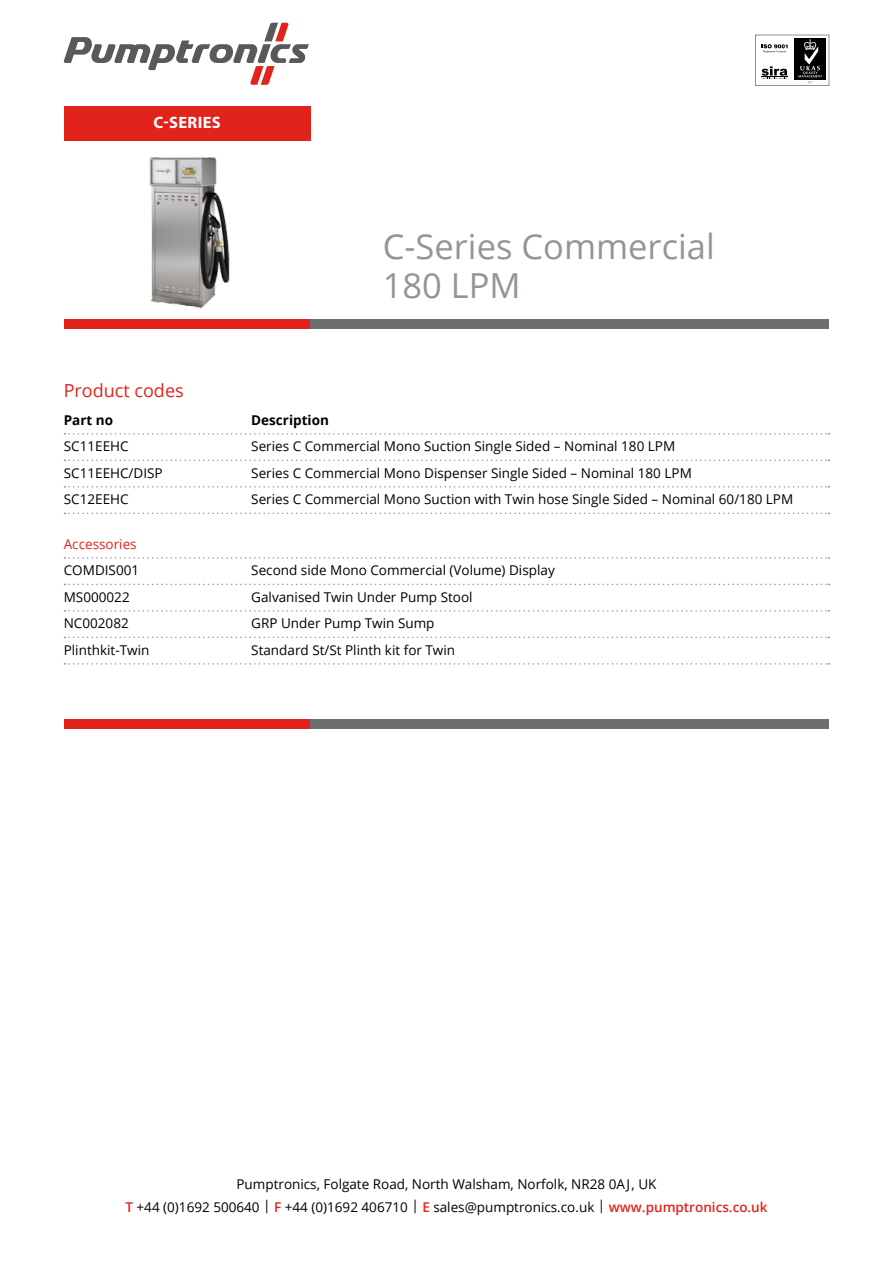
<style>
.page{position:relative;width:893px;height:1263px;background:#fff}
.page>*{position:absolute;margin:0;border:0;box-sizing:border-box;transform-origin:0 0}
.t1{font:34.5px/39px "Open Sans";color:#939598}
.t2{font:18px "Open Sans";color:#e2231b}
.t3{font:700 16.5px "Myriad Pro";letter-spacing:.02em;color:#fff}
.t4{font:13.5px/22.5px "Open Sans";color:#000;text-align:center}
.t5{font:700 13.5px "Open Sans";color:#000}
.t6{font:13.5px "Open Sans";color:#e2231b}
.s1{font-weight:600;color:#e2231b}
</style>
<div class="page">
<div style="left:64px;top:319px;width:246px;height:10px;background:#e2231b"></div>
<div style="left:310px;top:319px;width:519px;height:10px;background:#6d6e71"></div>
<svg style="left:64px;top:23px;width:245px;height:62px"></svg>
<div style="left:64px;top:106px;width:246px;height:35px;background:#e2231b"></div>
<svg style="left:755px;top:35px;width:74px;height:51px"></svg>
<div style="left:64px;top:719px;width:246px;height:10px;background:#e2231b"></div>
<div style="left:310px;top:719px;width:519px;height:10px;background:#6d6e71"></div>
<svg style="left:65px;top:433px;width:764px;height:2px"></svg>
<svg style="left:65px;top:460px;width:764px;height:1px"></svg>
<svg style="left:65px;top:486px;width:764px;height:2px"></svg>
<svg style="left:65px;top:513px;width:764px;height:1px"></svg>
<svg style="left:65px;top:557px;width:764px;height:2px"></svg>
<svg style="left:65px;top:584px;width:764px;height:1px"></svg>
<svg style="left:65px;top:610px;width:764px;height:2px"></svg>
<svg style="left:65px;top:637px;width:764px;height:1px"></svg>
<svg style="left:65px;top:663px;width:764px;height:2px"></svg>
<img style="left:149px;top:157px;width:81px;height:152px">
<p class="t3" style="left:153px;top:112px;width:69px">C-SERIES</p>
<h1 class="t1" style="left:383px;top:226px;width:334px">C-Series Commercial<br>180 LPM</h1>
<h2 class="t2" style="left:64px;top:378px;width:121px">Product codes</h2>
<p class="t5" style="left:64px;top:410px;width:51px">Part no</p>
<p class="t5" style="left:251px;top:410px;width:79px">Description</p>
<p class="t4" style="left:64px;top:435px;width:66px">SC11EEHC</p>
<p class="t4" style="left:251px;top:435px;width:425px">Series C Commercial Mono Suction Single Sided – Nominal 180 LPM</p>
<p class="t4" style="left:64px;top:461px;width:100px">SC11EEHC/DISP</p>
<p class="t4" style="left:251px;top:461px;width:442px">Series C Commercial Mono Dispenser Single Sided – Nominal 180 LPM</p>
<p class="t4" style="left:64px;top:488px;width:66px">SC12EEHC</p>
<p class="t4" style="left:251px;top:488px;width:543px">Series C Commercial Mono Suction with Twin hose Single Sided – Nominal 60/180 LPM</p>
<p class="t6" style="left:64px;top:534px;width:74px">Accessories</p>
<p class="t4" style="left:64px;top:559px;width:77px">COMDIS001</p>
<p class="t4" style="left:251px;top:559px;width:305px">Second side Mono Commercial (Volume) Display</p>
<p class="t4" style="left:64px;top:585px;width:67px">MS000022</p>
<p class="t4" style="left:251px;top:585px;width:223px">Galvanised Twin Under Pump Stool</p>
<p class="t4" style="left:64px;top:612px;width:67px">NC002082</p>
<p class="t4" style="left:251px;top:612px;width:185px">GRP Under Pump Twin Sump</p>
<p class="t4" style="left:64px;top:638px;width:87px">Plinthkit-Twin</p>
<p class="t4" style="left:251px;top:638px;width:205px">Standard St/St Plinth kit for Twin</p>
<p class="t4" style="left:125px;top:1173px;width:644px">Pumptronics, Folgate Road, North Walsham, Norfolk, NR28 0AJ, UK<br><span class="s1">T</span> +44 (0)1692 500640 | <span class="s1">F</span> +44 (0)1692 406710 | <span class="s1">E</span> sales@pumptronics.co.uk | <span class="s1">www.pumptronics.co.uk</span></p>
</div>
